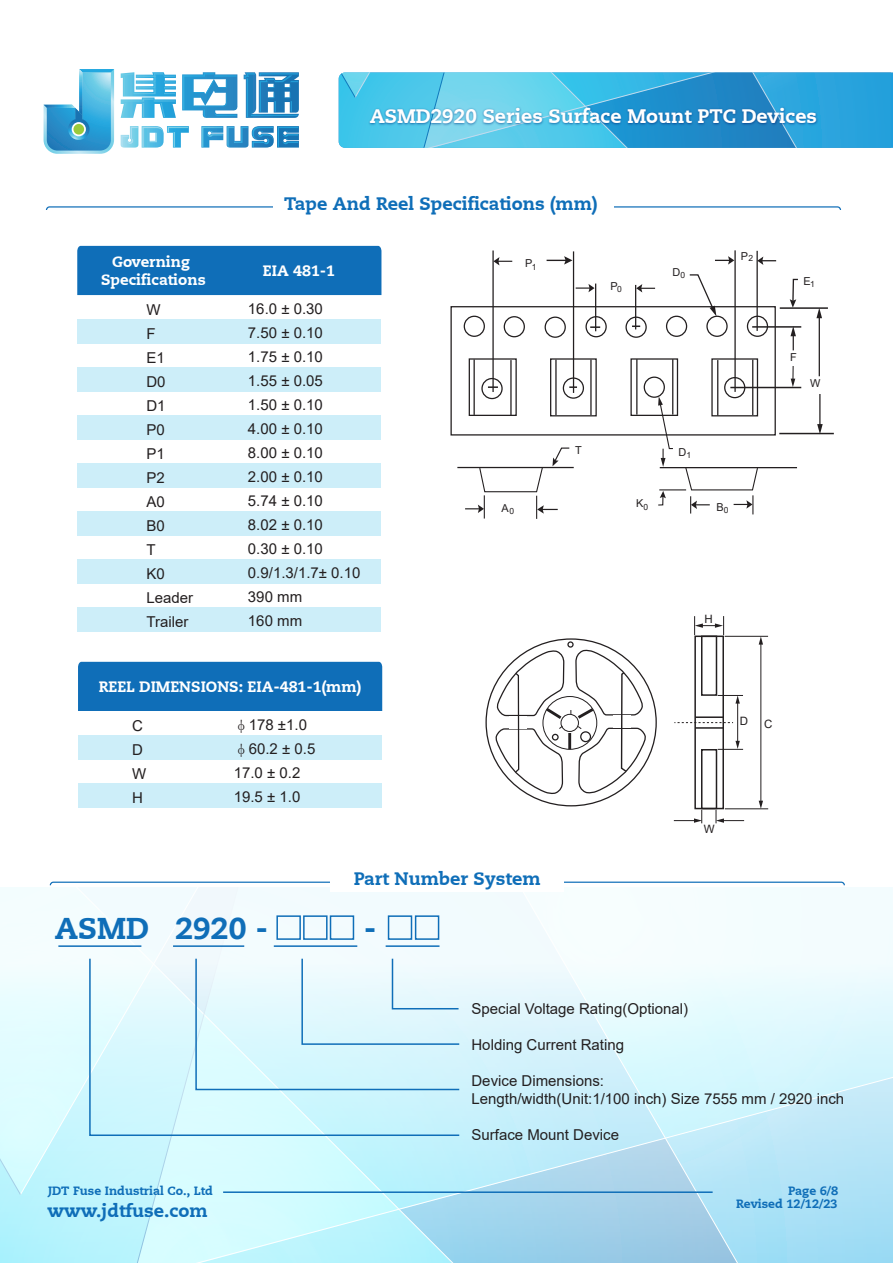
<style>
.page{position:relative;width:893px;height:1263px;background:#fff}
.page>*{position:absolute;margin:0;border:0;box-sizing:border-box;transform-origin:0 0}
.t1{font:800 30px "Caecilia LT";color:#0f6eb8}
.t2{font:800 19.5px "Caecilia LT";color:#fff}
.t3{font:800 18px "Caecilia LT";color:#0f6eb8}
.t4{font:15px/24px "Arial";color:#231f20}
.t5{font:800 15px/18px "Caecilia LT";color:#fff;text-align:center}
.t6{font:800 12px "Caecilia LT";color:#0f6eb8}
.t7{font:11.55px "Arial";color:#231f20}
.t8{font:10.95px "Arial";color:#231f20}
.s1{font-family:"Adobe Song Std";font-weight:300}
</style>
<div class="page">
<svg style="left:0;top:887px;width:19px;height:259px"></svg>
<svg style="left:845px;top:887px;width:46px;height:376px"></svg>
<svg style="left:19px;top:887px;width:31px;height:309px"></svg>
<svg style="left:0;top:1146px;width:22px;height:50px"></svg>
<svg style="left:339px;top:72px;width:554px;height:76px;background:#3eb2df"></svg>
<img style="left:367px;top:104px;width:454px;height:28px">
<svg style="left:46px;top:206px;width:795px;height:4px"></svg>
<div style="left:273px;top:200px;width:341px;height:17px;background:#fff"></div>
<svg style="left:50px;top:881px;width:795px;height:382px"></svg>
<hr style="left:58px;top:945px;width:83px;height:2px;background:#0f6eb8">
<hr style="left:173px;top:945px;width:71px;height:2px;background:#0f6eb8">
<hr style="left:274px;top:945px;width:83px;height:2px;background:#0f6eb8">
<hr style="left:386px;top:945px;width:53px;height:2px;background:#0f6eb8">
<div style="left:388px;top:915px;width:24px;height:25px;border:2px solid #0f6eb8"></div>
<div style="left:415px;top:915px;width:24px;height:25px;border:2px solid #0f6eb8"></div>
<div style="left:77px;top:319px;width:304px;height:24px;background:#cdeef9"></div>
<div style="left:77px;top:367px;width:304px;height:24px;background:#cdeef9"></div>
<div style="left:77px;top:463px;width:304px;height:24px;background:#cdeef9"></div>
<div style="left:77px;top:415px;width:304px;height:25px;background:#cdeef9"></div>
<div style="left:77px;top:560px;width:304px;height:24px;background:#cdeef9"></div>
<div style="left:77px;top:512px;width:304px;height:24px;background:#cdeef9"></div>
<div style="left:77px;top:608px;width:304px;height:24px;background:#cdeef9"></div>
<div style="left:77px;top:246px;width:304px;height:49px;background:#0f6eb8"></div>
<hr style="left:734px;top:250px;width:2px;height:142px;background:#231f20">
<hr style="left:573px;top:251px;width:1px;height:142px;background:#231f20">
<hr style="left:492px;top:250px;width:2px;height:142px;background:#231f20">
<hr style="left:756px;top:251px;width:2px;height:80px;background:#231f20">
<hr style="left:752px;top:326px;width:49px;height:2px;background:#231f20">
<hr style="left:730px;top:387px;width:71px;height:1px;background:#231f20">
<hr style="left:779px;top:433px;width:55px;height:1px;background:#231f20">
<hr style="left:780px;top:307px;width:48px;height:2px;background:#231f20">
<hr style="left:660px;top:467px;width:137px;height:1px;background:#231f20">
<svg style="left:547px;top:256px;width:25px;height:9px"></svg>
<svg style="left:715px;top:256px;width:19px;height:9px"></svg>
<svg style="left:757px;top:256px;width:19px;height:9px"></svg>
<svg style="left:493px;top:257px;width:19px;height:8px"></svg>
<svg style="left:790px;top:278px;width:9px;height:30px"></svg>
<hr style="left:819px;top:316px;width:1px;height:60px;background:#231f20">
<svg style="left:816px;top:308px;width:6px;height:10px"></svg>
<svg style="left:790px;top:326px;width:6px;height:24px"></svg>
<hr style="left:819px;top:394px;width:1px;height:32px;background:#231f20">
<svg style="left:817px;top:424px;width:6px;height:9px"></svg>
<svg style="left:791px;top:366px;width:4px;height:21px"></svg>
<svg style="left:450px;top:274px;width:326px;height:245px"></svg>
<div style="left:561px;top:714px;width:18px;height:18px;border:1px solid #231f20;border-radius:50%"></div>
<hr style="left:568px;top:733px;width:3px;height:16px;background:#231f20">
<div style="left:567px;top:641px;width:7px;height:7px;border:1px solid #231f20;border-radius:50%"></div>
<svg style="left:570px;top:638px;width:78px;height:169px"></svg>
<svg style="left:493px;top:638px;width:71px;height:169px"></svg>
<hr style="left:760px;top:643px;width:1px;height:159px;background:#231f20">
<svg style="left:759px;top:637px;width:4px;height:8px"></svg>
<svg style="left:759px;top:801px;width:4px;height:7px"></svg>
<hr style="left:725px;top:808px;width:43px;height:1px;background:#231f20">
<hr style="left:725px;top:636px;width:43px;height:1px;background:#231f20">
<svg style="left:674px;top:616px;width:70px;height:207px"></svg>
<div style="left:78px;top:735px;width:304px;height:24px;background:#cdeef9"></div>
<div style="left:78px;top:783px;width:304px;height:24px;background:#cdeef9"></div>
<div style="left:78px;top:662px;width:304px;height:49px;background:#0f6eb8"></div>
<hr style="left:223px;top:1191px;width:490px;height:2px;background:#0f6eb8">
<svg style="left:121px;top:126px;width:178px;height:22px"></svg>
<svg style="left:121px;top:72px;width:178px;height:46px"></svg>
<svg style="left:44px;top:69px;width:70px;height:85px"></svg>
<svg style="left:72px;top:122px;width:14px;height:14px"></svg>
<div style="left:73px;top:124px;width:11px;height:11px;background:#9aca3b;border-radius:50%"></div>
<h2 class="t2" style="left:370px;top:104px;width:449px">ASMD2920 Series Surface Mount PTC Devices</h2>
<p class="t3" style="left:284px;top:193px;width:315px">Tape And Reel Specifications (mm)</p>
<p class="t5" style="left:101px;top:253px;width:106px">Governing<br>Specifications</p>
<p class="t5" style="left:263px;top:262px;width:74px">EIA 481-1</p>
<p class="t4" style="left:146px;top:298px;width:48px">W<br>F<br>E1<br>D0<br>D1<br>P0<br>P1<br>P2<br>A0<br>B0<br>T<br>K0<br>Leader<br>Trailer</p>
<p class="t4" style="left:248px;top:296px;width:114px">16.0 ± 0.30<br>7.50 ± 0.10<br>1.75 ± 0.10<br>1.55 ± 0.05<br>1.50 ± 0.10<br>4.00 ± 0.10<br>8.00 ± 0.10<br>2.00 ± 0.10<br>5.74 ± 0.10<br>8.02 ± 0.10<br>0.30 ± 0.10<br>0.9/1.3/1.7± 0.10<br>390 mm<br>160 mm</p>
<p class="t8" style="left:525px;top:256px;width:13px">P<sub>1</sub></p>
<p class="t8" style="left:610px;top:278px;width:13px">P<sub>0</sub></p>
<p class="t8" style="left:673px;top:264px;width:14px">D<sub>0</sub></p>
<p class="t8" style="left:741px;top:249px;width:14px">P<sub>2</sub></p>
<p class="t8" style="left:575px;top:443px;width:8px">T</p>
<p class="t8" style="left:678px;top:444px;width:14px">D<sub>1</sub></p>
<p class="t8" style="left:502px;top:500px;width:14px">A<sub>0</sub></p>
<p class="t8" style="left:636px;top:496px;width:14px">K<sub>0</sub></p>
<p class="t8" style="left:717px;top:499px;width:14px">B<sub>0</sub></p>
<p class="t7" style="left:704px;top:611px;width:10px">H</p>
<p class="t8" style="left:803px;top:274px;width:13px">E<sub>1</sub></p>
<p class="t8" style="left:790px;top:349px;width:8px">F</p>
<p class="t8" style="left:810px;top:375px;width:12px">W</p>
<p class="t5" style="left:99px;top:678px;width:264px">REEL DIMENSIONS: EIA-481-1(mm)</p>
<p class="t4" style="left:132px;top:714px;width:16px">C<br>D<br>W<br>H</p>
<p class="t4" style="left:234px;top:712px;width:83px"><span class="s1">φ</span>178 ±1.0 <span class="s1">φ</span>60.2 ± 0.5<br>17.0 ± 0.2<br>19.5 ± 1.0</p>
<p class="t3" style="left:354px;top:868px;width:189px">Part Number System</p>
<h1 class="t1" style="left:55px;top:910px;width:215px">ASMD 2920 -</h1>
<h1 class="t1" style="left:364px;top:910px;width:14px">-</h1>
<p class="t7" style="left:740px;top:713px;width:10px">D</p>
<p class="t7" style="left:764px;top:716px;width:10px">C</p>
<p class="t7" style="left:704px;top:821px;width:12px">W</p>
<p class="t6" style="left:48px;top:1183px;width:166px">JDT Fuse Industrial Co., Ltd</p>
<p class="t3" style="left:48px;top:1199px;width:162px">www.jdtfuse.com</p>
<p class="t4" style="left:471px;top:997px;width:218px">Special Voltage Rating(Optional)</p>
<p class="t4" style="left:471px;top:1033px;width:154px">Holding Current Rating</p>
<p class="t4" style="left:471px;top:1072px;width:374px;line-height:18px">Device Dimensions:<br>Length/width(Unit:1/100 inch) Size 7555 mm / 2920 inch</p>
<p class="t4" style="left:471px;top:1123px;width:149px">Surface Mount Device</p>
<p class="t6" style="left:788px;top:1183px;width:52px">Page 6/8</p>
<p class="t6" style="left:736px;top:1197px;width:103px">Revised 12/12/23</p>
</div>
